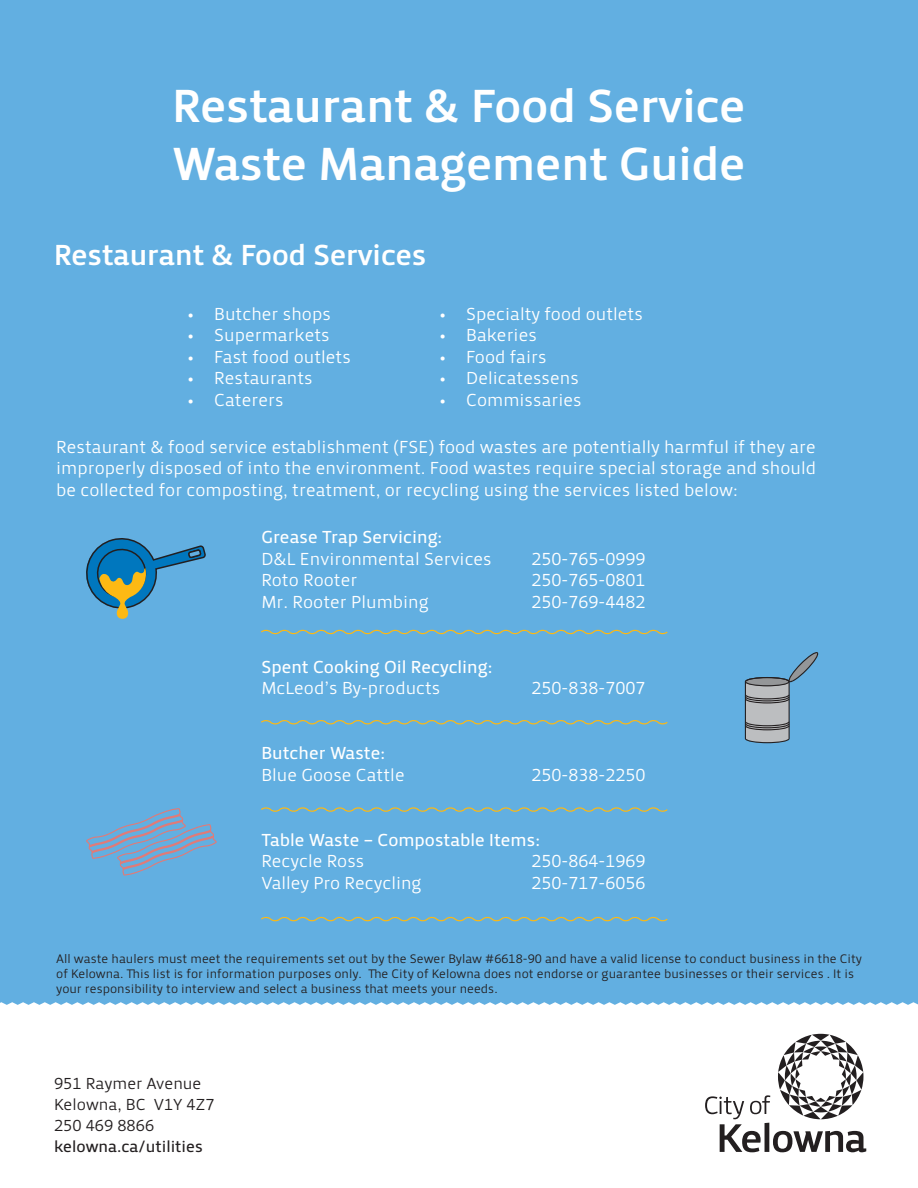
<style>
.page{position:relative;width:918px;height:1188px;background:#fff}
.page>*{position:absolute;margin:0;border:0;box-sizing:border-box;transform-origin:0 0}
.t1{font:48px "Priva Three Pro";color:#fff}
.t2{font:30px "Priva Three Pro";color:#fff}
.t3{font:18px/21.6px "Priva One Pro";color:#fff;text-align:justify}
.t4{font:18px "Priva Two Pro";color:#fff}
.t5{font:16.5px "Priva One Pro";color:#231f20}
.t6{font:16.5px "Priva Two Pro";color:#231f20}
.t7{font:12.75px/15.3px "Priva One Pro";color:#231f20}
</style>
<div class="page">
<div style="left:0;top:0;width:918px;height:1164px;background:#62afe1"></div>
<div style="left:0;top:1005px;width:918px;height:183px;background:#fff"></div>
<svg style="left:0;top:1002px;width:918px;height:3px"></svg>
<svg style="left:705px;top:1034px;width:161px;height:118px"></svg>
<svg style="left:86px;top:808px;width:131px;height:68px"></svg>
<svg style="left:86px;top:538px;width:120px;height:81px"></svg>
<svg style="left:261px;top:629px;width:407px;height:6px"></svg>
<svg style="left:261px;top:720px;width:407px;height:5px"></svg>
<svg style="left:261px;top:807px;width:407px;height:5px"></svg>
<svg style="left:261px;top:916px;width:407px;height:6px"></svg>
<svg style="left:745px;top:652px;width:74px;height:91px"></svg>
<p class="t1" style="left:173px;top:76px;width:574px">Restaurant &amp; Food Service</p>
<p class="t1" style="left:173px;top:133px;width:574px">Waste Management Guide</p>
<p class="t2" style="left:54px;top:236px;width:374px">Restaurant &amp; Food Services</p>
<p class="t3" style="left:187px;top:303px;width:145px">• Butcher shops</p>
<p class="t3" style="left:187px;top:324px;width:144px">• Supermarkets</p>
<p class="t3" style="left:187px;top:346px;width:165px">• Fast food outlets</p>
<p class="t3" style="left:187px;top:368px;width:127px">• Restaurants</p>
<p class="t3" style="left:187px;top:389px;width:98px">• Caterers</p>
<p class="t3" style="left:439px;top:303px;width:205px">• Specialty food outlets</p>
<p class="t3" style="left:439px;top:324px;width:99px">• Bakeries</p>
<p class="t3" style="left:439px;top:346px;width:109px">• Food fairs</p>
<p class="t3" style="left:439px;top:368px;width:141px">• Delicatessens</p>
<p class="t3" style="left:439px;top:389px;width:144px">• Commissaries</p>
<p class="t3" style="left:56px;top:436px;width:761px">Restaurant &amp; food service establishment (FSE) food wastes are potentially harmful if they are improperly disposed of into the environment. Food wastes require special storage and should be collected for composting, treatment, or recycling using the services listed below:</p>
<p class="t4" style="left:261px;top:526px;width:183px">Grease Trap Servicing:</p>
<p class="t3" style="left:261px;top:548px;width:232px">D&amp;L Environmental Services</p>
<p class="t3" style="left:531px;top:548px;width:116px">250-765-0999</p>
<p class="t3" style="left:261px;top:570px;width:98px">Roto Rooter</p>
<p class="t3" style="left:531px;top:570px;width:116px">250-765-0801</p>
<p class="t3" style="left:261px;top:591px;width:169px">Mr. Rooter Plumbing</p>
<p class="t3" style="left:531px;top:591px;width:116px">250-769-4482</p>
<p class="t4" style="left:261px;top:655px;width:233px">Spent Cooking Oil Recycling:</p>
<p class="t3" style="left:261px;top:678px;width:181px">McLeod’s By-products</p>
<p class="t3" style="left:531px;top:678px;width:116px">250-838-7007</p>
<p class="t4" style="left:261px;top:742px;width:125px">Butcher Waste:</p>
<p class="t3" style="left:261px;top:764px;width:145px">Blue Goose Cattle</p>
<p class="t3" style="left:531px;top:764px;width:116px">250-838-2250</p>
<p class="t4" style="left:261px;top:828px;width:280px">Table Waste – Compostable Items:</p>
<p class="t3" style="left:261px;top:850px;width:105px">Recycle Ross</p>
<p class="t3" style="left:531px;top:850px;width:116px">250-864-1969</p>
<p class="t3" style="left:261px;top:872px;width:162px">Valley Pro Recycling</p>
<p class="t3" style="left:531px;top:872px;width:116px">250-717-6056</p>
<p class="t7" style="left:56px;top:951px;width:807px">All waste haulers must meet the requirements set out by the Sewer Bylaw #6618-90 and have a valid license to conduct business in the City of Kelowna. This list is for information purposes only. The City of Kelowna does not endorse or guarantee businesses or their services . It is your responsibility to interview and select a business that meets your needs.</p>
<p class="t5" style="left:54px;top:1073px;width:149px">951 Raymer Avenue</p>
<p class="t5" style="left:54px;top:1094px;width:162px">Kelowna, BC V1Y 4Z7</p>
<p class="t5" style="left:54px;top:1115px;width:102px">250 469 8866</p>
<p class="t6" style="left:54px;top:1136px;width:150px">kelowna.ca/utilities</p>
</div>
